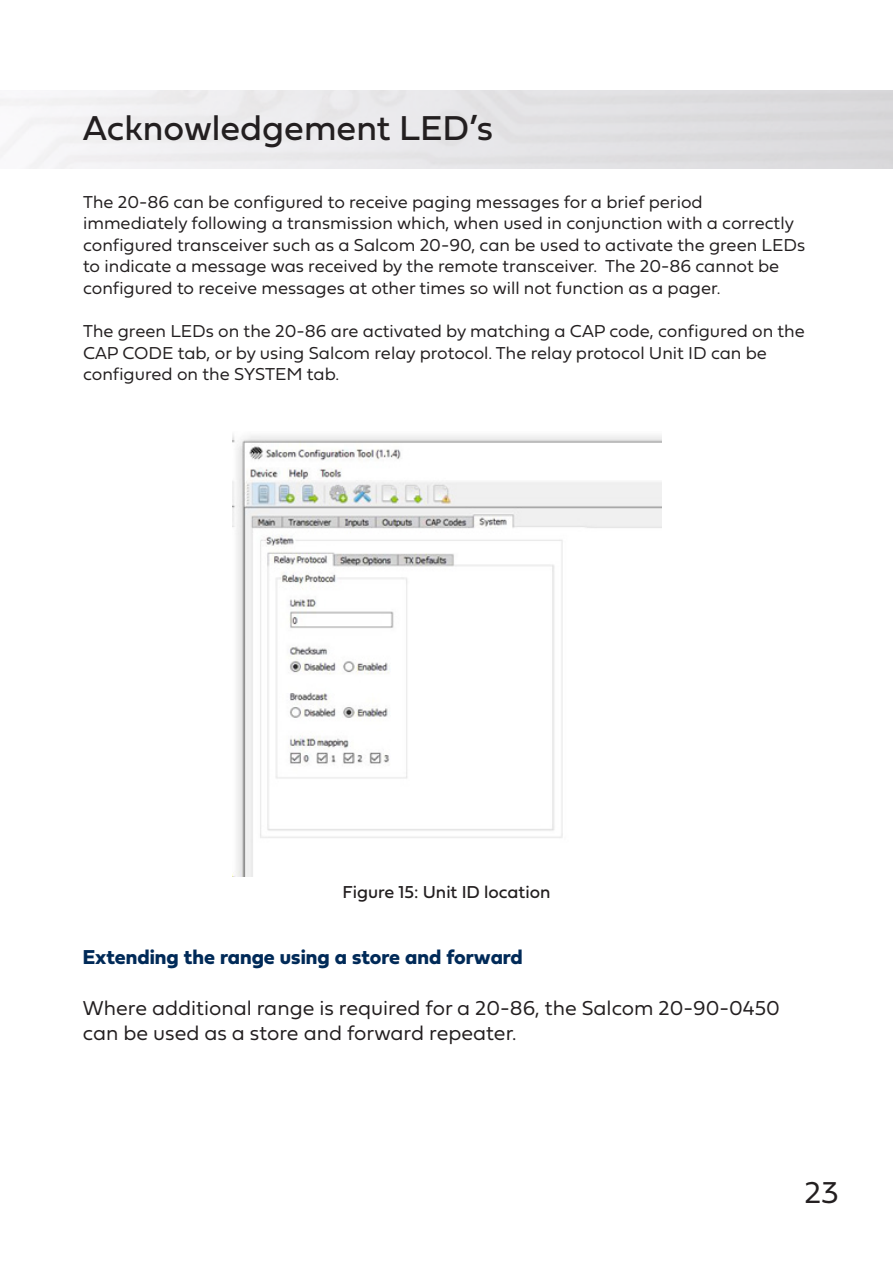
<style>
.page{position:relative;width:893px;height:1263px;background:#fff}
.page>*{position:absolute;margin:0;border:0;box-sizing:border-box;transform-origin:0 0}
.t1{font:36px "Fieldwork Geo Regular";color:#231f20}
.t2{font:31.5px "Fieldwork Geo Light";color:#231f20}
.t3{font:21px/25.2px "Fieldwork Geo Light";color:#231f20}
.t4{font:21px "Fieldwork Geo Bold";color:#002a58}
.t5{font:18px/21.6px "Fieldwork Geo Light";color:#231f20}
.t6{font:18px "Fieldwork Geo Regular";color:#231f20}
</style>
<div class="page">
<img style="left:232px;top:435px;width:429px;height:441px">
<p class="t1" style="left:83px;top:100px;width:412px">Acknowledgement LED’s</p>
<p class="t5" style="left:83px;top:190px;width:621px">The 20-86 can be configured to receive paging messages for a brief period</p>
<p class="t5" style="left:83px;top:211px;width:724px">immediately following a transmission which, when used in conjunction with a correctly configured transceiver such as a Salcom 20-90, can be used to activate the green LEDs to indicate a message was received by the remote transceiver. The 20-86 cannot be configured to receive messages at other times so will not function as a pager.</p>
<p class="t5" style="left:83px;top:319px;width:723px">The green LEDs on the 20-86 are activated by matching a CAP code, configured on the<br>CAP CODE tab, or by using Salcom relay protocol. The relay protocol Unit ID can be</p>
<p class="t5" style="left:83px;top:363px;width:258px">configured on the SYSTEM tab.</p>
<p class="t6" style="left:342px;top:877px;width:209px">Figure 15: Unit ID location</p>
<p class="t4" style="left:83px;top:940px;width:441px">Extending the range using a store and forward</p>
<p class="t3" style="left:83px;top:994px;width:699px">Where additional range is required for a 20-86, the Salcom 20-90-0450 can be used as a store and forward repeater.</p>
<p class="t2" style="left:804px;top:1168px;width:36px">23</p>
</div>
